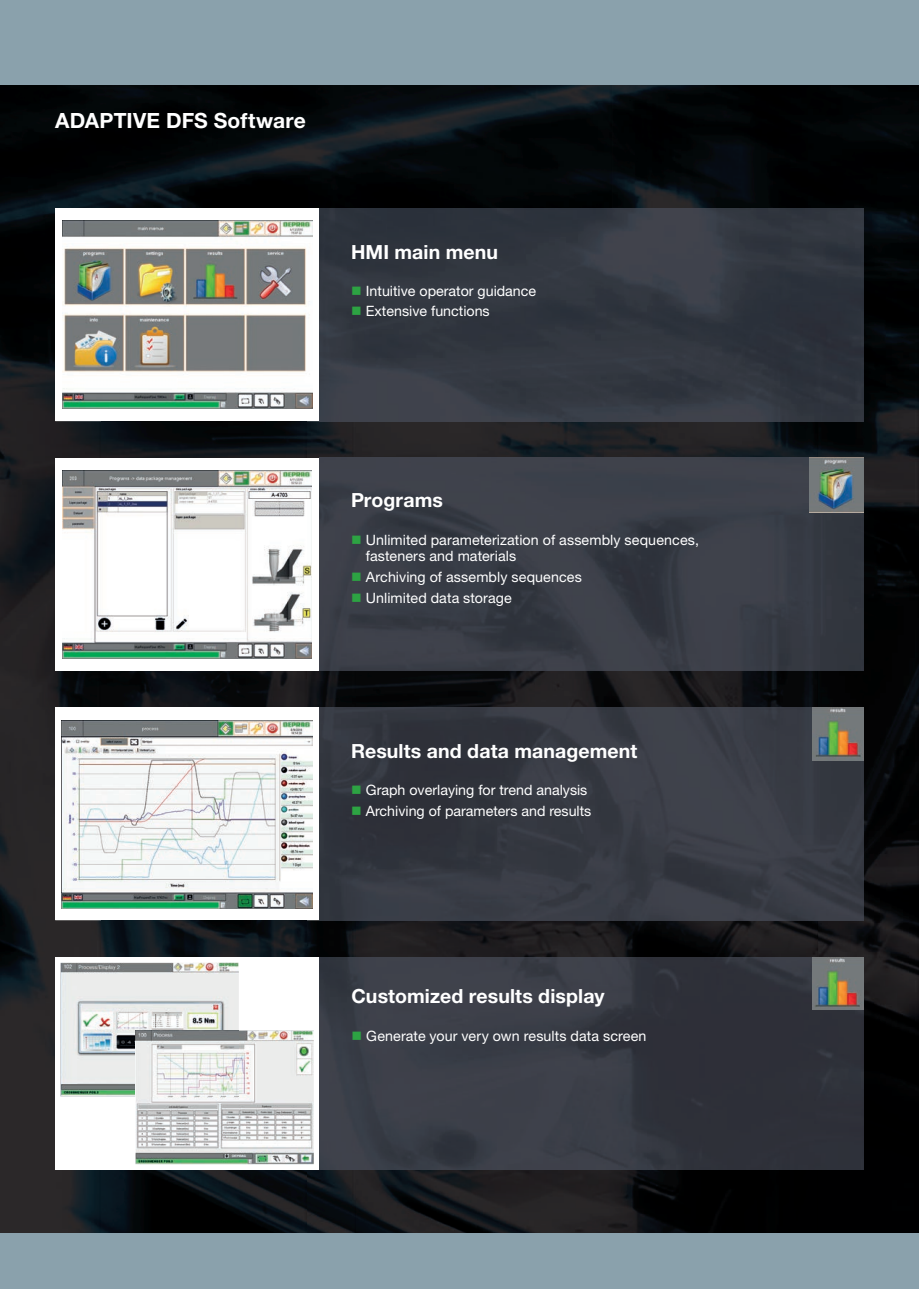
<style>
.page{position:relative;width:919px;height:1289px;background:#fff}
.page>*{position:absolute;margin:0;border:0;box-sizing:border-box;transform-origin:0 0}
.t1{font:700 21px "Helvetica Neue LT Std";letter-spacing:.01em;color:#fff}
.t2{font:700 19.5px "Helvetica Neue LT Std";letter-spacing:.005em;color:#fff}
.t3{font:14.25px/16.5px "Helvetica Neue LT Std";letter-spacing:.005em;color:#fff}
.s1{color:#2da343}
</style>
<div class="page">
<img style="left:0;top:85px;width:918px;height:129px">
<img style="left:0;top:214px;width:101px;height:1019px">
<img style="left:306px;top:421px;width:51px;height:812px">
<img style="left:817px;top:214px;width:101px;height:1019px">
<img style="left:101px;top:421px;width:205px;height:37px">
<img style="left:357px;top:421px;width:460px;height:37px">
<img style="left:101px;top:671px;width:205px;height:36px">
<img style="left:357px;top:670px;width:460px;height:37px">
<img style="left:101px;top:920px;width:205px;height:37px">
<img style="left:357px;top:920px;width:460px;height:37px">
<img style="left:101px;top:1170px;width:205px;height:63px">
<img style="left:357px;top:1169px;width:460px;height:64px">
<div style="left:0;top:1233px;width:918px;height:55px;background:#8aa1ac"></div>
<div style="left:0;top:0;width:918px;height:85px;background:#8aa1ac"></div>
<div style="left:55px;top:208px;width:264px;height:213px;background:#fff"></div>
<img style="left:319px;top:208px;width:544px;height:213px">
<div style="left:55px;top:458px;width:264px;height:212px;background:#fff"></div>
<img style="left:319px;top:458px;width:544px;height:212px">
<div style="left:55px;top:707px;width:264px;height:213px;background:#fff"></div>
<img style="left:319px;top:707px;width:544px;height:213px">
<div style="left:55px;top:957px;width:264px;height:212px;background:#fff"></div>
<img style="left:319px;top:957px;width:544px;height:212px">
<img style="left:61px;top:962px;width:178px;height:134px">
<img style="left:135px;top:1030px;width:179px;height:134px">
<img style="left:135px;top:1030px;width:104px;height:66px">
<img style="left:809px;top:458px;width:54px;height:54px">
<img style="left:812px;top:707px;width:51px;height:53px">
<img style="left:812px;top:957px;width:51px;height:52px">
<img style="left:62px;top:720px;width:250px;height:188px">
<img style="left:62px;top:471px;width:250px;height:187px">
<img style="left:62px;top:220px;width:250px;height:188px">
<h1 class="t1" style="left:55px;top:108px;width:252px">ADAPTIVE DFS Software</h1>
<h2 class="t2" style="left:351px;top:239px;width:149px">HMI main menu</h2>
<p class="t3" style="left:351px;top:282px;width:187px"><span class="s1">■</span> Intuitive operator guidance</p>
<p class="t3" style="left:351px;top:302px;width:140px"><span class="s1">■</span> Extensive functions</p>
<h2 class="t2" style="left:351px;top:488px;width:93px">Programs</h2>
<p class="t3" style="left:366px;top:531px;width:334px;text-indent:-15px"><span class="s1">■</span> Unlimited parameterization of assembly sequences, fasteners and materials</p>
<p class="t3" style="left:351px;top:568px;width:232px"><span class="s1">■</span> Archiving of assembly sequences</p>
<p class="t3" style="left:351px;top:589px;width:162px"><span class="s1">■</span> Unlimited data storage</p>
<h2 class="t2" style="left:351px;top:738px;width:288px">Results and data management</h2>
<p class="t3" style="left:351px;top:781px;width:238px"><span class="s1">■</span> Graph overlaying for trend analysis</p>
<p class="t3" style="left:351px;top:802px;width:242px"><span class="s1">■</span> Archiving of parameters and results</p>
<h2 class="t2" style="left:351px;top:983px;width:255px">Customized results display</h2>
<p class="t3" style="left:351px;top:1026px;width:296px"><span class="s1">■</span> Generate your very own results data screen</p>
</div>
